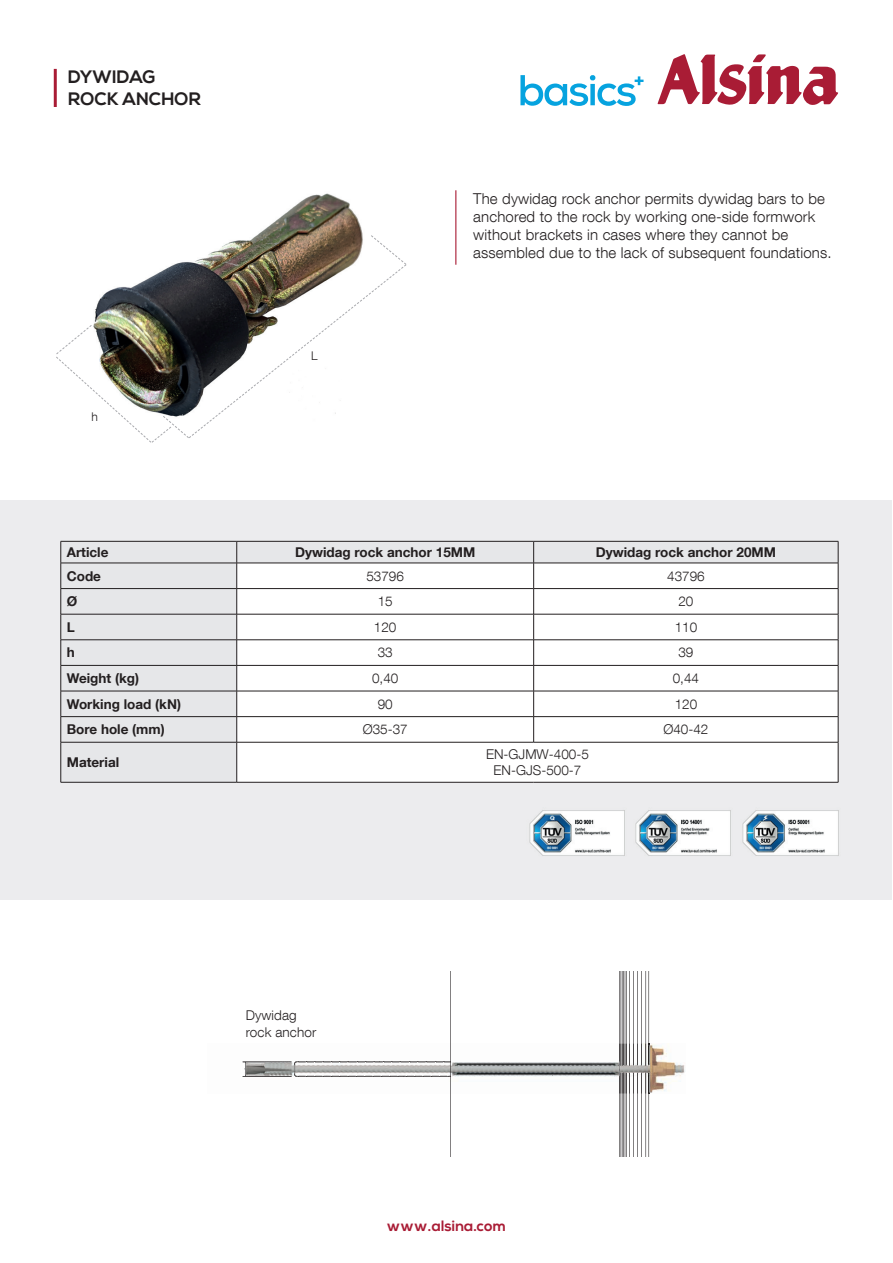
<style>
.page{position:relative;width:893px;height:1263px;background:#fff}
.page>*{position:absolute;margin:0;border:0;box-sizing:border-box;transform-origin:0 0}
.t1{font:700 18px/21.6px "Nexa";color:#231f20}
.t2{font:300 15px/18px "Helvetica Neue LT Com";letter-spacing:.01em;color:#231f20}
.t3{font:700 15px "Nexa";color:#a91c35}
.t4{font:700 13.5px "Helvetica Neue LT Com";color:#231f20}
.t5{font:300 13.5px/16.2px "Helvetica Neue LT Com";color:#231f20;text-align:center}
.t6{font:300 12px "Helvetica Neue LT Com";color:#231f20}
</style>
<div class="page">
<div style="left:1px;top:500px;width:891px;height:399px;background:#ececee"></div>
<svg style="left:657px;top:54px;width:181px;height:51px"></svg>
<svg style="left:520px;top:75px;width:123px;height:31px"></svg>
<hr style="left:455px;top:190px;width:1px;height:75px;background:#a91c35">
<hr style="left:237px;top:782px;width:297px;height:1px;background:#231f20">
<hr style="left:534px;top:782px;width:304px;height:1px;background:#231f20">
<svg style="left:61px;top:541px;width:778px;height:241px"></svg>
<hr style="left:61px;top:742px;width:176px;height:1px;background:#231f20">
<hr style="left:61px;top:742px;width:1px;height:40px;background:#231f20">
<hr style="left:236px;top:742px;width:1px;height:40px;background:#231f20">
<hr style="left:61px;top:782px;width:176px;height:1px;background:#231f20">
<img style="left:257px;top:193px;width:106px;height:42px">
<img style="left:529px;top:810px;width:96px;height:46px">
<img style="left:635px;top:810px;width:96px;height:46px">
<img style="left:742px;top:810px;width:97px;height:46px">
<img style="left:56px;top:235px;width:351px;height:208px">
<img style="left:242px;top:1043px;width:443px;height:51px">
<svg style="left:590px;top:1063px;width:11px;height:7px"></svg>
<svg style="left:619px;top:972px;width:30px;height:185px"></svg>
<svg style="left:243px;top:972px;width:208px;height:185px"></svg>
<hr style="left:54px;top:69px;width:3px;height:38px;background:#a91c35">
<p class="t1" style="left:68px;top:67px;width:134px">DYWIDAG<br>ROCK ANCHOR</p>
<p class="t6" style="left:91px;top:409px;width:8px">h</p>
<p class="t6" style="left:311px;top:348px;width:8px">L</p>
<p class="t2" style="left:473px;top:190px;width:360px">The dywidag rock anchor permits dywidag bars to be anchored to the rock by working one-side formwork without brackets in cases where they cannot be assembled due to the lack of subsequent foundations.</p>
<p class="t4" style="left:67px;top:544px;width:43px">Article</p>
<p class="t4" style="left:295px;top:544px;width:182px">Dywidag rock anchor 15MM</p>
<p class="t4" style="left:596px;top:544px;width:182px">Dywidag rock anchor 20MM</p>
<p class="t4" style="left:67px;top:567px;width:36px">Code</p>
<p class="t5" style="left:366px;top:567px;width:39px">53796</p>
<p class="t5" style="left:667px;top:567px;width:39px">43796</p>
<p class="t4" style="left:67px;top:593px;width:12px">Ø</p>
<p class="t5" style="left:378px;top:593px;width:17px">15</p>
<p class="t5" style="left:678px;top:593px;width:17px">20</p>
<p class="t4" style="left:67px;top:618px;width:10px">L</p>
<p class="t5" style="left:374px;top:619px;width:24px">120</p>
<p class="t5" style="left:675px;top:619px;width:24px">110</p>
<p class="t4" style="left:67px;top:644px;width:10px">h</p>
<p class="t5" style="left:378px;top:644px;width:17px">33</p>
<p class="t5" style="left:678px;top:644px;width:17px">39</p>
<p class="t4" style="left:67px;top:670px;width:74px">Weight (kg)</p>
<p class="t5" style="left:372px;top:670px;width:28px">0,40</p>
<p class="t5" style="left:673px;top:670px;width:28px">0,44</p>
<p class="t4" style="left:67px;top:695px;width:116px">Working load (kN)</p>
<p class="t5" style="left:378px;top:695px;width:17px">90</p>
<p class="t5" style="left:675px;top:695px;width:24px">120</p>
<p class="t4" style="left:67px;top:721px;width:99px">Bore hole (mm)</p>
<p class="t5" style="left:363px;top:721px;width:47px">Ø35-37</p>
<p class="t5" style="left:663px;top:721px;width:47px">Ø40-42</p>
<p class="t4" style="left:67px;top:754px;width:54px">Material</p>
<p class="t5" style="left:486px;top:746px;width:104px">EN-GJMW-400-5<br>EN-GJS-500-7</p>
<p class="t5" style="left:246px;top:1007px;width:72px;text-align:left">Dywidag rock anchor</p>
<p class="t3" style="left:387px;top:1217px;width:121px">www.alsina.com</p>
</div>
